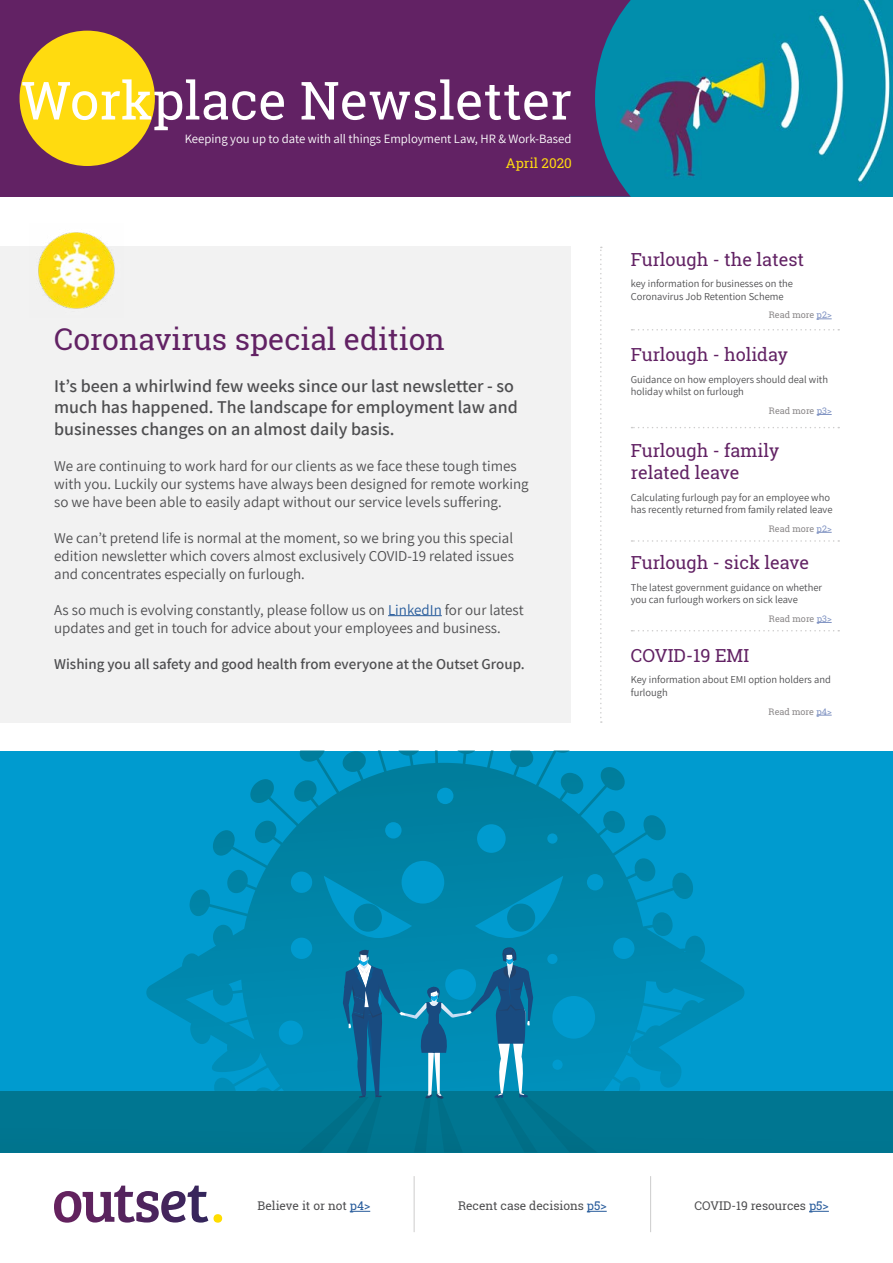
<style>
.page{position:relative;width:893px;height:1263px;background:#fff}
.page>*{position:absolute;margin:0;border:0;box-sizing:border-box;transform-origin:0 0}
.t1{font:30px "Roboto Slab";color:#622264}
.t2{font:600 18px/21.6px "Assistant";color:#4e4e50}
.t3{font:18px/21.6px "Roboto Slab";color:#622264}
.t4{font:15px/18px "Assistant";color:#4e4e50}
.t5{font:600 15px "Assistant";color:#4e4e50}
.t6{font:13.5px "Roboto Slab";color:#ffdb0f}
.t7{font:12.75px "Assistant";letter-spacing:-.005em;color:#fff}
.t8{font:12px "Roboto Slab";color:#4e4e50}
.t9{font:10.5px/12.6px "Assistant";color:#4e4e50}
.t10{font:9px "Roboto Slab";color:#8b8889}
.s1{color:#275b9b}
.s2{color:#8194c3}
</style>
<div class="page">
<div style="left:0;top:247px;width:571px;height:476px;background:#f2f2f2"></div>
<svg style="left:54px;top:1185px;width:154px;height:38px"></svg>
<div style="left:213px;top:1214px;width:9px;height:9px;background:#fd0;border-radius:50%"></div>
<img style="left:631px;top:0;width:262px;height:197px">
<div style="left:0;top:0;width:631px;height:197px;background:#622264"></div>
<svg style="left:350px;top:1211px;width:20px;height:1px"></svg>
<svg style="left:587px;top:1211px;width:20px;height:1px"></svg>
<div style="left:20px;top:31px;width:135px;height:135px;background:#ffdb0f;border-radius:50%"></div>
<svg style="left:22px;top:79px;width:549px;height:51px"></svg>
<hr style="left:414px;top:1176px;width:1px;height:56px;background:#cdcccc">
<hr style="left:650px;top:1176px;width:1px;height:56px;background:#cdcccc">
<hr style="left:388px;top:615px;width:54px;height:1px;background:#275b9b">
<svg style="left:600px;top:247px;width:2px;height:476px"></svg>
<svg style="left:631px;top:329px;width:208px;height:1px"></svg>
<svg style="left:817px;top:319px;width:15px;height:1px"></svg>
<svg style="left:817px;top:414px;width:15px;height:1px"></svg>
<svg style="left:817px;top:532px;width:15px;height:1px"></svg>
<svg style="left:817px;top:622px;width:15px;height:1px"></svg>
<svg style="left:816px;top:715px;width:16px;height:1px"></svg>
<svg style="left:809px;top:1211px;width:20px;height:1px"></svg>
<svg style="left:0;top:750px;width:893px;height:341px;background:#0095c5"></svg>
<div style="left:507px;top:903px;width:28px;height:29px;background:#0082a5;border-radius:50%"></div>
<div style="left:354px;top:903px;width:28px;height:29px;background:#0082a5;border-radius:50%"></div>
<svg style="left:213px;top:750px;width:341px;height:131px;background:#018ab1"></svg>
<div style="left:0;top:1091px;width:893px;height:61px;background:#007691"></div>
<img style="left:495px;top:1096px;width:102px;height:56px">
<img style="left:298px;top:1097px;width:83px;height:55px">
<img style="left:414px;top:1100px;width:49px;height:52px">
<svg style="left:343px;top:947px;width:190px;height:153px;background:#1381aa"></svg>
<img style="left:30px;top:232px;width:93px;height:77px">
<svg style="left:631px;top:427px;width:208px;height:1px"></svg>
<svg style="left:631px;top:540px;width:208px;height:2px"></svg>
<svg style="left:631px;top:630px;width:208px;height:1px"></svg>
<p class="t7" style="left:185px;top:130px;width:388px">Keeping you up to date with all things Employment Law, HR &amp; Work-Based</p>
<p class="t6" style="left:506px;top:153px;width:67px">April 2020</p>
<h1 class="t1" style="left:54px;top:318px;width:392px">Coronavirus special edition</h1>
<p class="t2" style="left:54px;top:374px;width:465px">It’s been a whirlwind few weeks since our last newsletter - so much has happened. The landscape for employment law and businesses changes on an almost daily basis.</p>
<p class="t4" style="left:54px;top:456px;width:476px">We are continuing to work hard for our clients as we face these tough times with you. Luckily our systems have always been designed for remote working so we have been able to easily adapt without our service levels suffering.</p>
<p class="t4" style="left:54px;top:528px;width:461px;text-align:justify">We can’t pretend life is normal at the moment, so we bring you this special edition newsletter which covers almost exclusively COVID-19 related issues and concentrates especially on furlough.</p>
<p class="t4" style="left:54px;top:600px;width:471px">As so much is evolving constantly, please follow us on <span class="s1">LinkedIn</span> for our latest updates and get in touch for advice about your employees and business.</p>
<p class="t5" style="left:54px;top:653px;width:472px">Wishing you all safety and good health from everyone at the Outset Group.</p>
<p class="t3" style="left:631px;top:248px;width:175px">Furlough - the latest</p>
<p class="t9" style="left:631px;top:277px;width:164px">key information for businesses on the<br>Coronavirus Job Retention Scheme</p>
<p class="t10" style="left:769px;top:309px;width:64px">Read more <span class="s2">p2&gt;</span></p>
<p class="t3" style="left:631px;top:344px;width:159px">Furlough - holiday</p>
<p class="t9" style="left:631px;top:372px;width:199px">Guidance on how employers should deal with holiday whilst on furlough</p>
<p class="t10" style="left:769px;top:404px;width:64px">Read more <span class="s2">p3&gt;</span></p>
<p class="t3" style="left:631px;top:439px;width:150px">Furlough - family related leave</p>
<p class="t9" style="left:631px;top:490px;width:203px">Calculating furlough pay for an employee who has recently returned from family related leave</p>
<p class="t10" style="left:769px;top:522px;width:64px">Read more <span class="s2">p2&gt;</span></p>
<p class="t3" style="left:631px;top:552px;width:180px">Furlough - sick leave</p>
<p class="t9" style="left:631px;top:580px;width:193px">The latest government guidance on whether you can furlough workers on sick leave</p>
<p class="t10" style="left:769px;top:612px;width:64px">Read more <span class="s2">p3&gt;</span></p>
<p class="t3" style="left:631px;top:644px;width:120px">COVID-19 EMI</p>
<p class="t9" style="left:631px;top:673px;width:202px">Key information about EMI option holders and furlough</p>
<p class="t10" style="left:769px;top:705px;width:65px">Read more <span class="s2">p4&gt;</span></p>
<p class="t8" style="left:258px;top:1198px;width:114px">Believe it or not <span class="s1">p4&gt;</span></p>
<p class="t8" style="left:458px;top:1198px;width:150px">Recent case decisions <span class="s1">p5&gt;</span></p>
<p class="t8" style="left:694px;top:1198px;width:136px">COVID-19 resources <span class="s1">p5&gt;</span></p>
</div>
